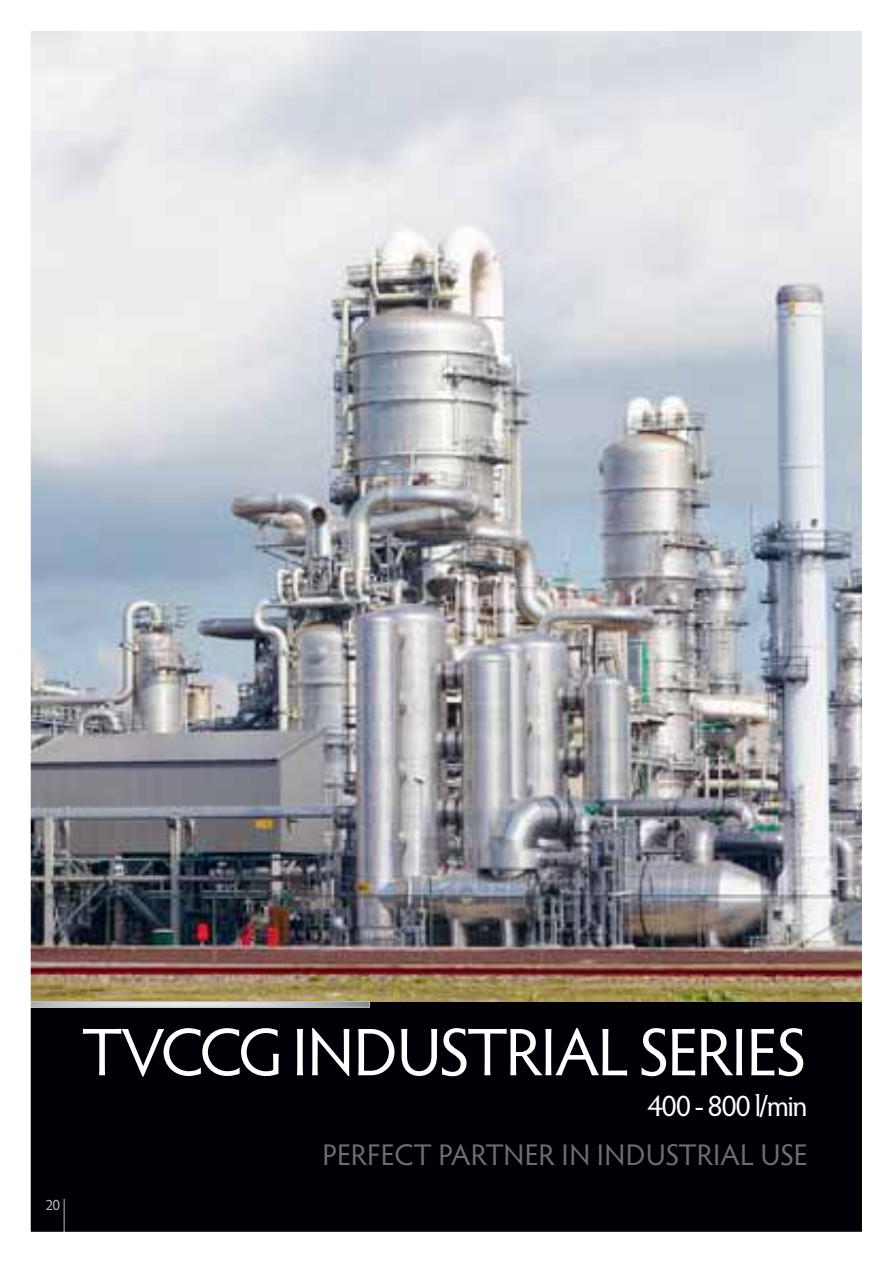
<style>
.page{position:relative;width:893px;height:1263px;background:#fff}
.page>*{position:absolute;margin:0;border:0;box-sizing:border-box;transform-origin:0 0}
.t1{font:67.5px "Hypatia Sans Pro";letter-spacing:-.035em;color:#fff}
.t2{font:30px "Hypatia Sans Pro";letter-spacing:-.005em;color:#6d6e70}
.t3{font:30px "Hypatia Sans Pro";letter-spacing:-.05em;color:#fff}
.t4{font:15px "Hypatia Sans Pro";color:#bbbdc0}
</style>
<div class="page">
<img style="left:30px;top:31px;width:832px;height:1201px">
<p class="t4" style="left:46px;top:1198px;width:16px">20</p>
<h1 class="t1" style="left:81px;top:1023px;width:727px">TVCCG INDUSTRIAL SERIES</h1>
<p class="t3" style="left:647px;top:1092px;width:162px">400 - 800 l/min</p>
<p class="t2" style="left:322px;top:1142px;width:487px">PERFECT PARTNER IN INDUSTRIAL USE</p>
</div>
